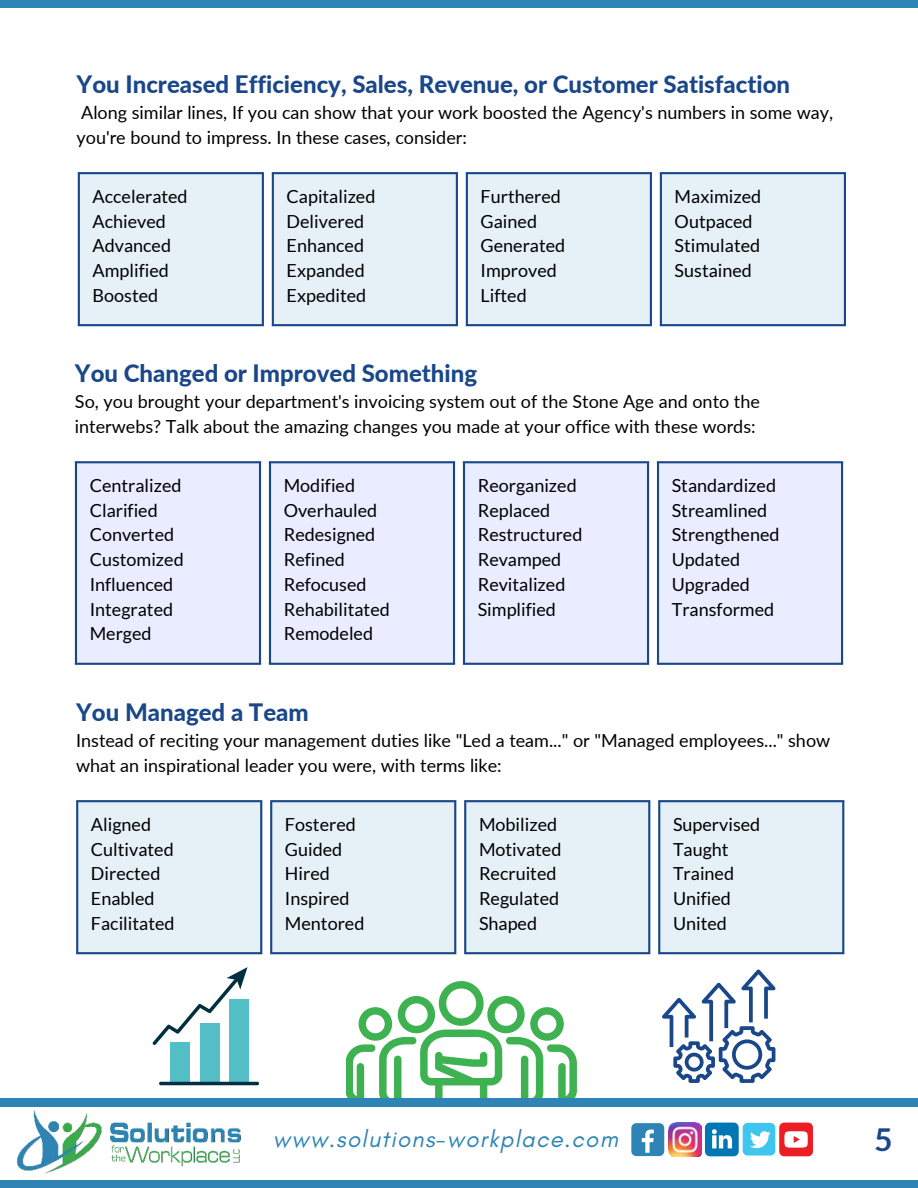
<style>
.page{position:relative;width:918px;height:1188px;background:#fff}
.page>*{position:absolute;margin:0;border:0;box-sizing:border-box;transform-origin:0 0}
.t1{font:700 31.5px "Lato";color:#1a4789}
.t2{font:800 24px "Lato";color:#1a4789}
.t3{font:italic 24px "Glacial Indifference";letter-spacing:.05em;color:#2e85b5}
.t4{font:18px/24.8px "Lato";color:#000}
</style>
<div class="page">
<div style="left:0;top:0;width:918px;height:8px;background:#2e85b5"></div>
<svg style="left:346px;top:981px;width:231px;height:117px"></svg>
<div style="left:0;top:1098px;width:918px;height:8px;background:#2e85b5"></div>
<div style="left:0;top:1181px;width:918px;height:7px;background:#2e85b5"></div>
<img style="left:0;top:1106px;width:259px;height:75px">
<div style="left:631px;top:1123px;width:33px;height:33px;background:#2e85b5;border-radius:5px"></div>
<svg style="left:642px;top:1130px;width:12px;height:23px"></svg>
<div style="left:743px;top:1123px;width:32px;height:33px;background:#3fc6ee;border-radius:5px"></div>
<svg style="left:750px;top:1131px;width:21px;height:17px"></svg>
<svg style="left:779px;top:1123px;width:34px;height:33px"></svg>
<svg style="left:705px;top:1123px;width:34px;height:33px"></svg>
<img style="left:668px;top:1122px;width:34px;height:34px">
<div style="left:80px;top:172px;width:764px;height:154px;background:#e5f1f7"></div>
<hr style="left:78px;top:174px;width:2px;height:150px;background:#1a4789">
<hr style="left:262px;top:174px;width:2px;height:150px;background:#1a4789">
<hr style="left:78px;top:172px;width:186px;height:2px;background:#1a4789">
<hr style="left:78px;top:324px;width:186px;height:2px;background:#1a4789">
<hr style="left:272px;top:174px;width:2px;height:150px;background:#1a4789">
<hr style="left:456px;top:174px;width:2px;height:150px;background:#1a4789">
<hr style="left:272px;top:172px;width:186px;height:2px;background:#1a4789">
<hr style="left:272px;top:324px;width:186px;height:2px;background:#1a4789">
<hr style="left:466px;top:174px;width:2px;height:150px;background:#1a4789">
<hr style="left:650px;top:174px;width:2px;height:150px;background:#1a4789">
<hr style="left:466px;top:172px;width:186px;height:2px;background:#1a4789">
<hr style="left:466px;top:324px;width:186px;height:2px;background:#1a4789">
<hr style="left:660px;top:174px;width:2px;height:150px;background:#1a4789">
<hr style="left:844px;top:174px;width:2px;height:150px;background:#1a4789">
<hr style="left:660px;top:172px;width:186px;height:2px;background:#1a4789">
<hr style="left:660px;top:324px;width:186px;height:2px;background:#1a4789">
<div style="left:77px;top:461px;width:764px;height:204px;background:#e9edff"></div>
<hr style="left:75px;top:463px;width:2px;height:200px;background:#1a4789">
<hr style="left:259px;top:463px;width:2px;height:200px;background:#1a4789">
<hr style="left:75px;top:461px;width:186px;height:2px;background:#1a4789">
<hr style="left:75px;top:663px;width:186px;height:2px;background:#1a4789">
<hr style="left:269px;top:463px;width:2px;height:200px;background:#1a4789">
<hr style="left:453px;top:463px;width:2px;height:200px;background:#1a4789">
<hr style="left:269px;top:461px;width:186px;height:2px;background:#1a4789">
<hr style="left:269px;top:663px;width:186px;height:2px;background:#1a4789">
<hr style="left:463px;top:463px;width:2px;height:200px;background:#1a4789">
<hr style="left:647px;top:463px;width:2px;height:200px;background:#1a4789">
<hr style="left:463px;top:461px;width:186px;height:2px;background:#1a4789">
<hr style="left:463px;top:663px;width:186px;height:2px;background:#1a4789">
<hr style="left:657px;top:463px;width:2px;height:200px;background:#1a4789">
<hr style="left:841px;top:463px;width:2px;height:200px;background:#1a4789">
<hr style="left:657px;top:461px;width:186px;height:2px;background:#1a4789">
<hr style="left:657px;top:663px;width:186px;height:2px;background:#1a4789">
<div style="left:78px;top:800px;width:764px;height:154px;background:#e5f1f7"></div>
<hr style="left:76px;top:802px;width:2px;height:150px;background:#1a4789">
<hr style="left:260px;top:802px;width:2px;height:150px;background:#1a4789">
<hr style="left:76px;top:800px;width:186px;height:2px;background:#1a4789">
<hr style="left:76px;top:952px;width:186px;height:2px;background:#1a4789">
<hr style="left:270px;top:802px;width:2px;height:150px;background:#1a4789">
<hr style="left:454px;top:802px;width:2px;height:150px;background:#1a4789">
<hr style="left:270px;top:800px;width:186px;height:2px;background:#1a4789">
<hr style="left:270px;top:952px;width:186px;height:2px;background:#1a4789">
<hr style="left:464px;top:802px;width:2px;height:150px;background:#1a4789">
<hr style="left:648px;top:802px;width:2px;height:150px;background:#1a4789">
<hr style="left:464px;top:800px;width:186px;height:2px;background:#1a4789">
<hr style="left:464px;top:952px;width:186px;height:2px;background:#1a4789">
<hr style="left:658px;top:802px;width:2px;height:150px;background:#1a4789">
<hr style="left:842px;top:802px;width:2px;height:150px;background:#1a4789">
<hr style="left:658px;top:800px;width:186px;height:2px;background:#1a4789">
<hr style="left:658px;top:952px;width:186px;height:2px;background:#1a4789">
<div style="left:170px;top:1042px;width:20px;height:42px;background:#54bec7"></div>
<div style="left:200px;top:1023px;width:20px;height:61px;background:#54bec7"></div>
<div style="left:229px;top:999px;width:20px;height:85px;background:#54bec7"></div>
<hr style="left:159px;top:1082px;width:100px;height:3px;background:#002f42;border-radius:2px">
<svg style="left:152px;top:967px;width:96px;height:78px"></svg>
<svg style="left:662px;top:969px;width:113px;height:114px"></svg>
<h2 class="t2" style="left:77px;top:66px;width:715px">You Increased Efficiency, Sales, Revenue, or Customer Satisfaction</h2>
<p class="t4" style="left:77px;top:99px;width:758px">Along similar lines, If you can show that your work boosted the Agency's numbers in some way, you're bound to impress. In these cases, consider:</p>
<p class="t4" style="left:93px;top:184px;width:97px">Accelerated<br>Achieved<br>Advanced<br>Amplified<br>Boosted</p>
<p class="t4" style="left:287px;top:184px;width:90px">Capitalized<br>Delivered<br>Enhanced<br>Expanded<br>Expedited</p>
<p class="t4" style="left:481px;top:184px;width:86px">Furthered<br>Gained<br>Generated<br>Improved<br>Lifted</p>
<p class="t4" style="left:675px;top:184px;width:88px">Maximized<br>Outpaced<br>Stimulated<br>Sustained</p>
<h2 class="t2" style="left:75px;top:355px;width:404px">You Changed or Improved Something</h2>
<p class="t4" style="left:75px;top:388px;width:687px">So, you brought your department's invoicing system out of the Stone Age and onto the interwebs? Talk about the amazing changes you made at your office with these words:</p>
<p class="t4" style="left:90px;top:473px;width:96px">Centralized<br>Clarified<br>Converted<br>Customized<br>Influenced<br>Integrated<br>Merged</p>
<p class="t4" style="left:284px;top:473px;width:108px">Modified<br>Overhauled<br>Redesigned<br>Refined<br>Refocused<br>Rehabilitated<br>Remodeled</p>
<p class="t4" style="left:478px;top:473px;width:106px">Reorganized<br>Replaced<br>Restructured<br>Revamped<br>Revitalized<br>Simplified</p>
<p class="t4" style="left:672px;top:473px;width:109px">Standardized<br>Streamlined<br>Strengthened<br>Updated<br>Upgraded<br>Transformed</p>
<h2 class="t2" style="left:76px;top:694px;width:234px">You Managed a Team</h2>
<p class="t4" style="left:76px;top:727px;width:756px">Instead of reciting your management duties like "Led a team..." or "Managed employees..." show what an inspirational leader you were, with terms like:</p>
<p class="t4" style="left:91px;top:812px;width:85px">Aligned<br>Cultivated<br>Directed<br>Enabled<br>Facilitated</p>
<p class="t4" style="left:285px;top:812px;width:81px">Fostered<br>Guided<br>Hired<br>Inspired<br>Mentored</p>
<p class="t4" style="left:479px;top:812px;width:84px">Mobilized<br>Motivated<br>Recruited<br>Regulated<br>Shaped</p>
<p class="t4" style="left:673px;top:812px;width:89px">Supervised<br>Taught<br>Trained<br>Unified<br>United</p>
<h2 class="t3" style="left:273px;top:1126px;width:347px">www.solutions-workplace.com</h2>
<h1 class="t1" style="left:874px;top:1122px;width:20px">5</h1>
</div>
